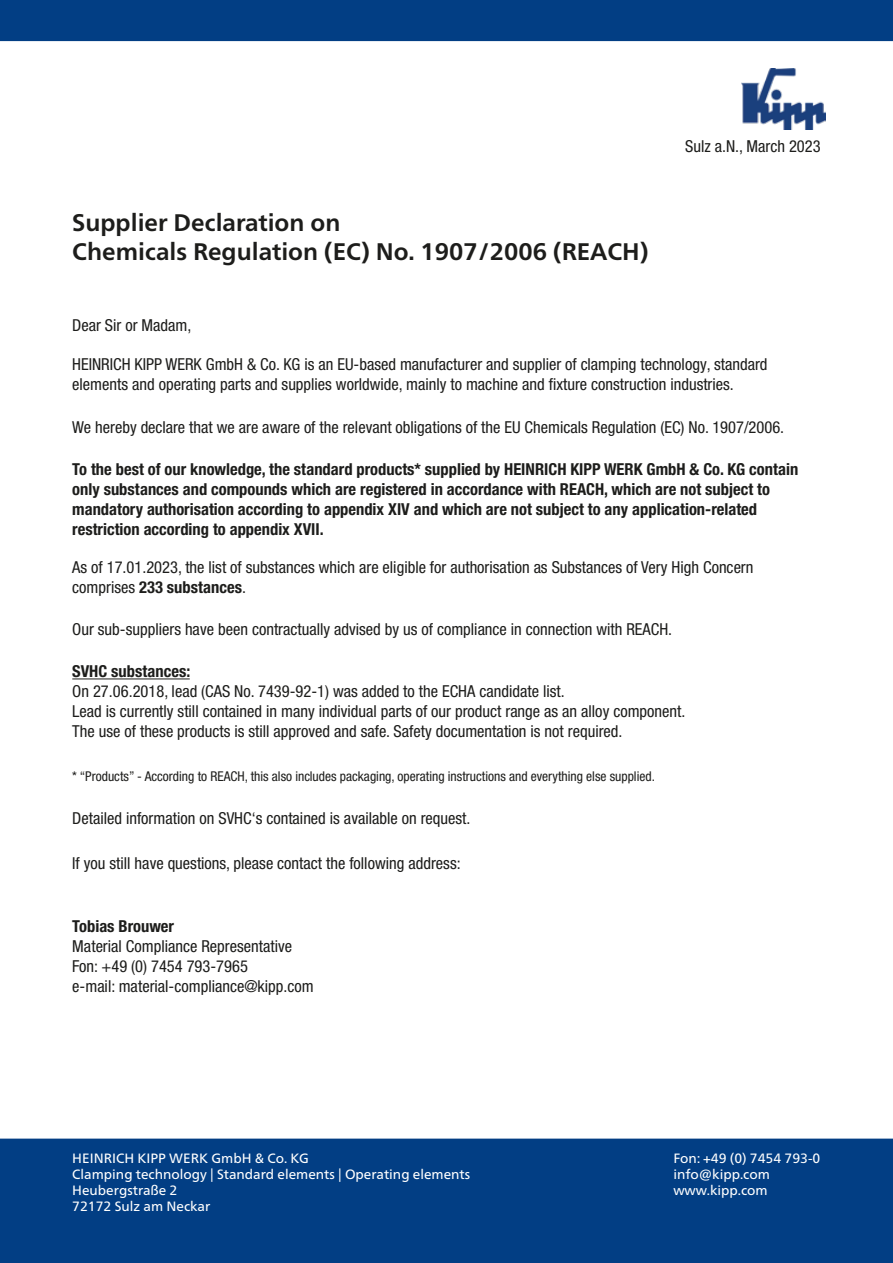
<style>
.page{position:relative;width:893px;height:1263px;background:#fff}
.page>*{position:absolute;margin:0;border:0;box-sizing:border-box;transform-origin:0 0}
.t1{font:700 24px/28.8px "Frutiger Neue LTW1 G";color:#1d1d1b}
.t2{font:condensed 16.5px/19.8px "Helvetica Neue LTW1 G";color:#1d1d1b}
.t3{font:700 condensed 16.5px/19.8px "Helvetica Neue LTW1 G";color:#1d1d1b}
.t4{font:13.5px/16.2px "Frutiger Neue LTW1 G";color:#fff}
.t5{font:condensed 13.5px "Helvetica Neue LTW1 G";color:#1d1d1b}
.s1{font-weight:700}
</style>
<div class="page">
<div style="left:0;top:0;width:893px;height:42px;background:#023e84"></div>
<img style="left:742px;top:68px;width:83px;height:61px">
<div style="left:0;top:1138px;width:893px;height:125px;background:#023e84"></div>
<hr style="left:72px;top:678px;width:118px;height:1px;background:#1d1d1b">
<h1 class="t1" style="left:72px;top:208px;width:578px">Supplier Declaration on<br>Chemicals Regulation (EC) No. 1907/2006 (REACH)</h1>
<p class="t2" style="left:685px;top:136px;width:137px">Sulz a.N., March 2023</p>
<p class="t2" style="left:72px;top:315px;width:121px">Dear Sir or Madam,</p>
<p class="t2" style="left:72px;top:355px;width:697px">HEINRICH KIPP WERK GmbH &amp; Co. KG is an EU-based manufacturer and supplier of clamping technology, standard elements and operating parts and supplies worldwide, mainly to machine and fixture construction industries.</p>
<p class="t2" style="left:72px;top:417px;width:713px">We hereby declare that we are aware of the relevant obligations of the EU Chemicals Regulation (EC) No. 1907/2006.</p>
<p class="t3" style="left:72px;top:460px;width:728px">To the best of our knowledge, the standard products* supplied by HEINRICH KIPP WERK GmbH &amp; Co. KG contain only substances and compounds which are registered in accordance with REACH, which are not subject to mandatory authorisation according to appendix XIV and which are not subject to any application-related restriction according to appendix XVII.</p>
<p class="t2" style="left:72px;top:557px;width:683px">As of 17.01.2023, the list of substances which are eligible for authorisation as Substances of Very High Concern comprises <span class="s1">233 substances</span>.</p>
<p class="t2" style="left:72px;top:619px;width:601px">Our sub-suppliers have been contractually advised by us of compliance in connection with REACH.</p>
<p class="t3" style="left:72px;top:662px;width:120px">SVHC substances:</p>
<p class="t2" style="left:72px;top:681px;width:615px">On 27.06.2018, lead (CAS No. 7439-92-1) was added to the ECHA candidate list.<br>Lead is currently still contained in many individual parts of our product range as an alloy component.<br>The use of these products is still approved and safe. Safety documentation is not required.</p>
<p class="t5" style="left:72px;top:769px;width:584px">* “Products” - According to REACH, this also includes packaging, operating instructions and everything else supplied.</p>
<p class="t2" style="left:72px;top:808px;width:400px">Detailed information on SVHC‘s contained is available on request.</p>
<p class="t2" style="left:72px;top:853px;width:390px">If you still have questions, please contact the following address:</p>
<p class="t3" style="left:72px;top:917px;width:103px">Tobias Brouwer</p>
<p class="t2" style="left:72px;top:936px;width:243px">Material Compliance Representative<br>Fon: +49 (0) 7454 793-7965<br>e-mail: material-compliance@kipp.com</p>
<p class="t4" style="left:72px;top:1150px;width:399px">HEINRICH KIPP WERK GmbH &amp; Co. KG<br>Clamping technology | Standard elements | Operating elements<br>Heubergstraße 2<br>72172 Sulz am Neckar</p>
<p class="t4" style="left:673px;top:1150px;width:149px">Fon: +49 (0) 7454 793-0 info@kipp.com www.kipp.com</p>
</div>
